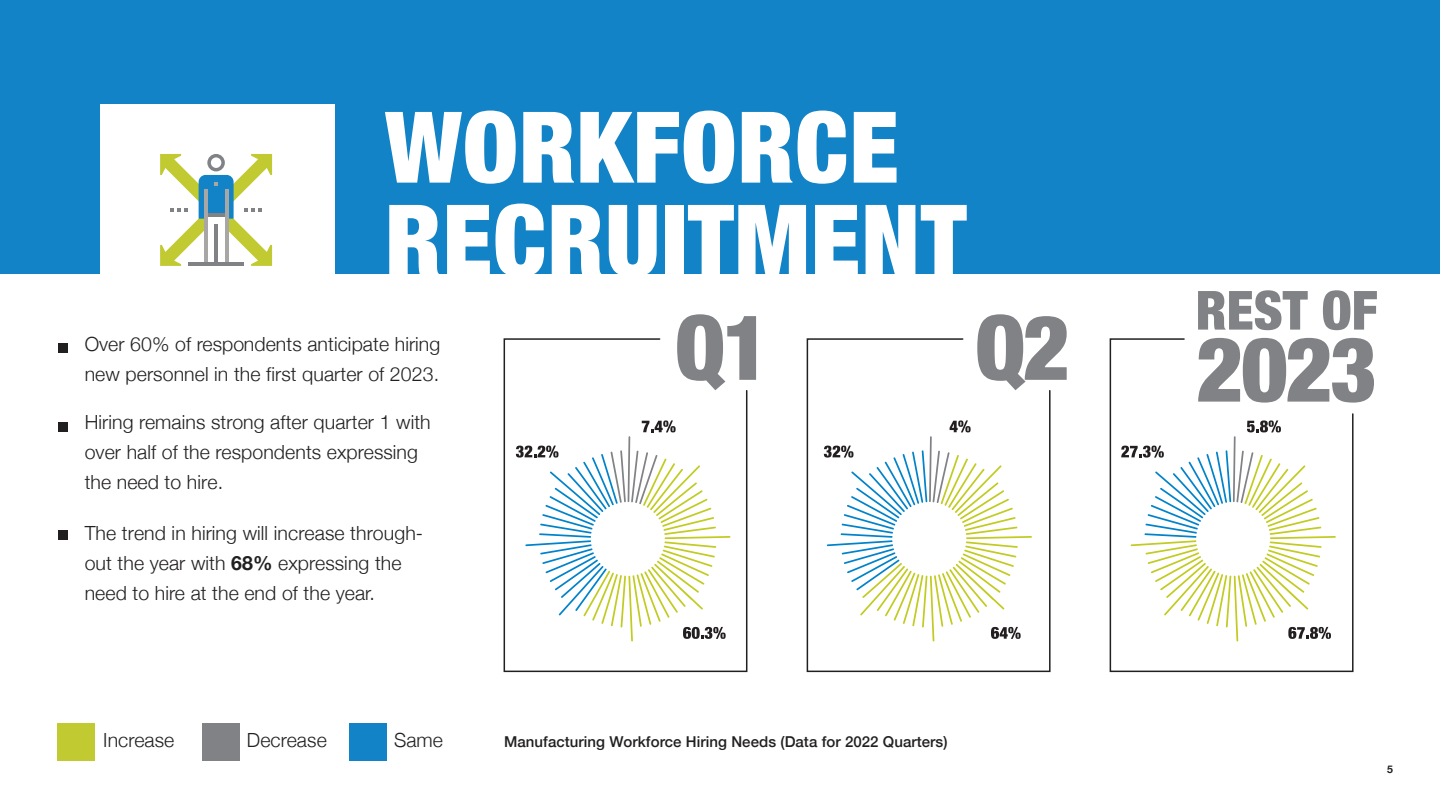
<style>
.page{position:relative;width:1440px;height:810px;background:#fff}
.page>*{position:absolute;margin:0;border:0;box-sizing:border-box;transform-origin:0 0}
.t1{font:900 condensed 90px "Helvetica Neue";letter-spacing:-.025em;color:#808285}
.t2{font:900 condensed 54px "Helvetica Neue";color:#808285}
.t3{font:300 19.5px/30px "Helvetica Neue";letter-spacing:.005em;color:#221f20}
.t4{font:500 15px "Helvetica Neue";letter-spacing:.005em;color:#221f20}
.t5{font:700 10.5px "Helvetica Neue";color:#221f20}
.s1{font-weight:700}
</style>
<div class="page">
<svg style="left:503px;top:338px;width:245px;height:335px"></svg>
<svg style="left:806px;top:338px;width:245px;height:335px"></svg>
<svg style="left:1109px;top:338px;width:245px;height:335px"></svg>
<div style="left:0;top:0;width:1440px;height:274px;background:#1183c6"></div>
<svg style="left:385px;top:111px;width:131px;height:73px"></svg>
<svg style="left:523px;top:112px;width:51px;height:71px"></svg>
<svg style="left:580px;top:111px;width:154px;height:73px"></svg>
<svg style="left:742px;top:112px;width:50px;height:71px"></svg>
<svg style="left:798px;top:111px;width:48px;height:73px"></svg>
<svg style="left:854px;top:112px;width:43px;height:71px"></svg>
<svg style="left:389px;top:205px;width:50px;height:69px"></svg>
<svg style="left:447px;top:204px;width:97px;height:70px"></svg>
<svg style="left:552px;top:205px;width:50px;height:69px"></svg>
<svg style="left:609px;top:205px;width:48px;height:69px"></svg>
<div style="left:665px;top:205px;width:18px;height:71px;background:#fff"></div>
<svg style="left:688px;top:205px;width:118px;height:69px"></svg>
<svg style="left:815px;top:205px;width:43px;height:69px"></svg>
<svg style="left:866px;top:205px;width:49px;height:69px;background:#daebf6"></svg>
<svg style="left:921px;top:205px;width:46px;height:69px"></svg>
<div style="left:100px;top:105px;width:235px;height:209px;background:#fff"></div>
<div style="left:58px;top:343px;width:9px;height:9px;background:#221f20"></div>
<div style="left:58px;top:422px;width:9px;height:9px;background:#221f20"></div>
<div style="left:58px;top:530px;width:9px;height:9px;background:#221f20"></div>
<svg style="left:160px;top:154px;width:112px;height:112px"></svg>
<hr style="left:188px;top:262px;width:56px;height:4px;background:#808285">
<div style="left:58px;top:723px;width:37px;height:37px;background:#c1ca30"></div>
<div style="left:202px;top:723px;width:37px;height:37px;background:#808285"></div>
<div style="left:349px;top:723px;width:37px;height:37px;background:#1183c6"></div>
<svg style="left:1121px;top:420px;width:215px;height:221px"></svg>
<svg style="left:824px;top:420px;width:208px;height:221px"></svg>
<svg style="left:516px;top:420px;width:214px;height:221px"></svg>
<p class="t3" style="left:85px;top:327px;width:357px">Over 60% of respondents anticipate hiring new personnel in the first quarter of 2023.</p>
<p class="t3" style="left:85px;top:405px;width:348px">Hiring remains strong after quarter 1 with over half of the respondents expressing the need to hire.</p>
<p class="t3" style="left:85px;top:517px;width:340px">The trend in hiring will increase through&shy;out the year with <span class="s1">68%</span> expressing the need to hire at the end of the year.</p>
<h1 class="t1" style="left:675px;top:274px;width:96px">Q1</h1>
<h1 class="t1" style="left:975px;top:274px;width:96px">Q2</h1>
<p class="t3" style="left:103px;top:724px;width:73px">Increase</p>
<p class="t3" style="left:247px;top:724px;width:81px">Decrease</p>
<p class="t3" style="left:394px;top:724px;width:51px">Same</p>
<p class="t4" style="left:504px;top:729px;width:445px">Manufacturing Workforce Hiring Needs (Data for 2022 Quarters)</p>
<h2 class="t2" style="left:1196px;top:266px;width:183px">REST OF</h2>
<h1 class="t1" style="left:1196px;top:295px;width:182px">2023</h1>
<p class="t5" style="left:1387px;top:761px;width:7px">5</p>
</div>
